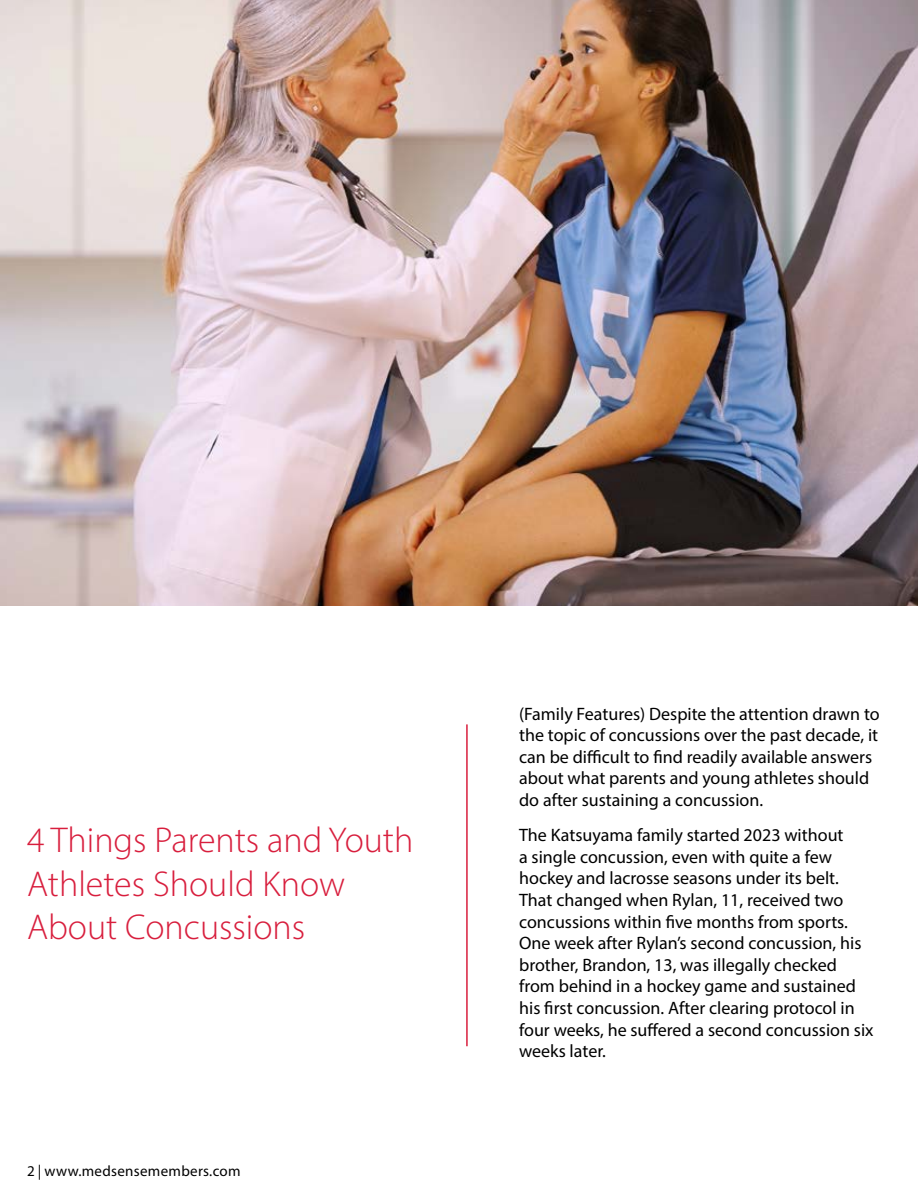
<style>
.page{position:relative;width:918px;height:1188px;background:#fff}
.page>*{position:absolute;margin:0;border:0;box-sizing:border-box;transform-origin:0 0}
.t1{font:300 36px/43.5px "Myriad Pro";color:#d81e3d}
.t2{font:18px/21.6px "Myriad Pro";color:#000}
.t3{font:15px "Myriad Pro";letter-spacing:.02em;color:#000}
</style>
<div class="page">
<img style="left:0;top:0;width:918px;height:606px">
<hr style="left:466px;top:724px;width:2px;height:322px;background:#d81e3d">
<h1 class="t1" style="left:27px;top:818px;width:388px">4 Things Parents and Youth<br>Athletes Should Know<br>About Concussions</h1>
<p class="t3" style="left:27px;top:1162px;width:215px">2 | www.medsensemembers.com</p>
<p class="t2" style="left:519px;top:702px;width:362px">(Family Features) Despite the attention drawn to the topic of concussions over the past decade, it can be difficult to find readily available answers about what parents and young athletes should do after sustaining a concussion.</p>
<p class="t2" style="left:519px;top:824px;width:356px">The Katsuyama family started 2023 without<br>a single concussion, even with quite a few hockey and lacrosse seasons under its belt.<br>That changed when Rylan, 11, received two concussions within five months from sports.<br>One week after Rylan’s second concussion, his brother, Brandon, 13, was illegally checked from behind in a hockey game and sustained his first concussion. After clearing protocol in four weeks, he suffered a second concussion six weeks later.</p>
</div>
